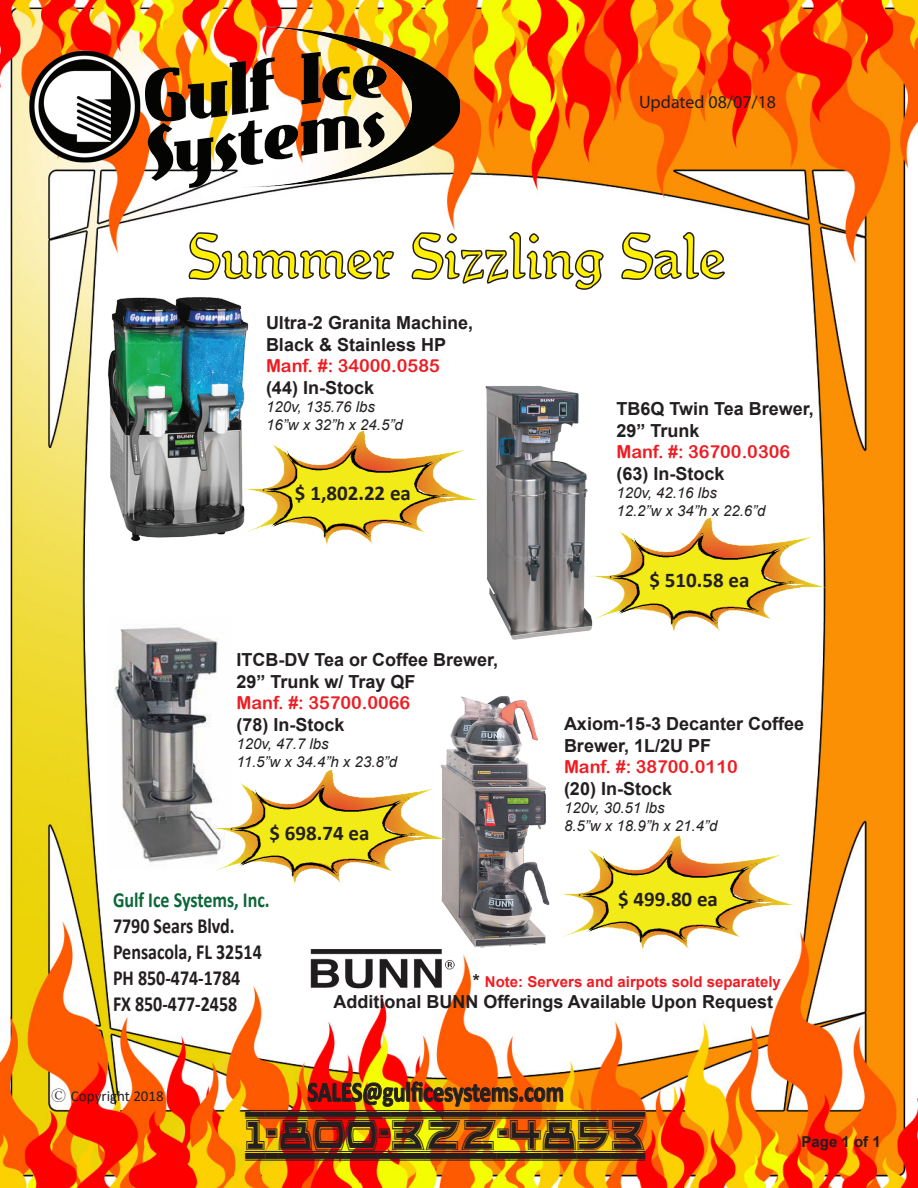
<style>
.page{position:relative;width:918px;height:1188px;background:#fff}
.page>*{position:absolute;margin:0;border:0;box-sizing:border-box;transform-origin:0 0}
.t1{font:54px "Queen Empress";color:#fff101}
.t2{font:54px "Empire State";color:#231f20;scale:.83 1}
.t3{font:700 28.2px "Calibri";color:#231f20;scale:.8 1}
.t4{font:700 21.6px/26px "Calibri";color:#231f20;scale:.83 1}
.t5{font:700 21.6px "Calibri";color:#0c6638;scale:.83 1}
.t6{font:700 21px "Calibri";color:#231f20}
.t7{font:700 18px/21.6px "Arial";color:#231f20}
.t8{font:18px "Arial Rounded MT Bold";color:#ee1d23}
.t9{font:18px "Myriad Pro";color:#231f20}
.t10{font:italic 15px/18px "Arial";color:#231f20}
.t11{font:700 15px "Arial";color:#ee1d23}
.t12{font:15px "Calibri";color:#231f20}
.t13{font:700 15px "Arial";color:#231f20}
.s1{font-size:18px;color:#231f20}
.s2{font-family:"Adobe Myungjo Std";font-weight:500}
</style>
<div class="page">
<img style="left:0;top:0;width:918px;height:1188px">
<svg style="left:188px;top:231px;width:207px;height:50px"></svg>
<svg style="left:411px;top:231px;width:194px;height:60px"></svg>
<svg style="left:620px;top:231px;width:106px;height:72px"></svg>
<svg style="left:308px;top:1081px;width:255px;height:28px"></svg>
<img style="left:23px;top:21px;width:444px;height:173px">
<img style="left:100px;top:292px;width:154px;height:254px">
<img style="left:107px;top:618px;width:125px;height:252px">
<img style="left:482px;top:382px;width:116px;height:262px">
<img style="left:435px;top:691px;width:119px;height:262px">
<img style="left:311px;top:948px;width:144px;height:41px">
<img style="left:239px;top:421px;width:243px;height:129px">
<img style="left:586px;top:508px;width:243px;height:129px">
<img style="left:206px;top:761px;width:243px;height:129px">
<img style="left:554px;top:826px;width:244px;height:129px">
<p class="t9" style="left:639px;top:91px;width:139px">Updated 08/07/18</p>
<h1 class="t1" style="left:188px;top:231px;width:539px">Summer Sizzling Sale</h1>
<p class="t7" style="left:266px;top:312px;width:209px">Ultra-2 Granita Machine,<br>Black &amp; Stainless HP</p>
<p class="t8" style="left:266px;top:355px;width:175px">Manf. #: 34000.0585</p>
<p class="t7" style="left:266px;top:377px;width:110px">(44) In-Stock</p>
<p class="t10" style="left:266px;top:398px;width:138px">120v, 135.76 lbs<br>16”w x 32”h x 24.5”d</p>
<p class="t6" style="left:295px;top:479px;width:117px">$ 1,802.22 ea</p>
<p class="t7" style="left:237px;top:649px;width:263px">ITCB-DV Tea or Coffee Brewer,<br>29” Trunk w/ Tray QF</p>
<p class="t8" style="left:237px;top:692px;width:175px">Manf. #: 35700.0066</p>
<p class="t7" style="left:237px;top:714px;width:110px">(78) In-Stock</p>
<p class="t10" style="left:237px;top:735px;width:162px">120v, 47.7 lbs<br>11.5”w x 34.4”h x 23.8”d</p>
<p class="t6" style="left:270px;top:818px;width:101px">$ 698.74 ea</p>
<p class="t7" style="left:616px;top:398px;width:199px">TB6Q Twin Tea Brewer,<br>29” Trunk</p>
<p class="t8" style="left:616px;top:441px;width:175px">Manf. #: 36700.0306</p>
<p class="t7" style="left:616px;top:463px;width:110px">(63) In-Stock</p>
<p class="t10" style="left:616px;top:484px;width:151px">120v, 42.16 lbs<br>12.2”w x 34”h x 22.6”d</p>
<p class="t6" style="left:649px;top:566px;width:101px">$ 510.58 ea</p>
<p class="t7" style="left:564px;top:713px;width:242px">Axiom-15-3 Decanter Coffee<br>Brewer, 1L/2U PF</p>
<p class="t8" style="left:564px;top:756px;width:175px">Manf. #: 38700.0110</p>
<p class="t7" style="left:564px;top:778px;width:110px">(20) In-Stock</p>
<p class="t10" style="left:564px;top:799px;width:155px">120v, 30.51 lbs<br>8.5”w x 18.9”h x 21.4”d</p>
<p class="t5" style="left:113px;top:885px;width:190px">Gulf Ice Systems, Inc.</p>
<p class="t4" style="left:113px;top:913px;width:181px">7790 Sears Blvd.<br>Pensacola, FL 32514<br>PH 850-474-1784<br>FX 850-477-2458</p>
<p class="t6" style="left:618px;top:884px;width:101px">$ 499.80 ea</p>
<p class="t11" style="left:473px;top:971px;width:309px"><span class="s1">*</span> Note: Servers and airpots sold separately</p>
<p class="t7" style="left:333px;top:991px;width:441px">Additional BUNN Offerings Available Upon Request</p>
<p class="t12" style="left:51px;top:1086px;width:114px"><span class="s2">Ⓒ</span> Copyright 2018</p>
<h2 class="t3" style="left:308px;top:1072px;width:322px">SALES@gulficesystems.com</h2>
<h1 class="t2" style="left:246px;top:1110px;width:483px">1-800-322-4853</h1>
<p class="t13" style="left:802px;top:1132px;width:81px">Page 1 of 1</p>
</div>
